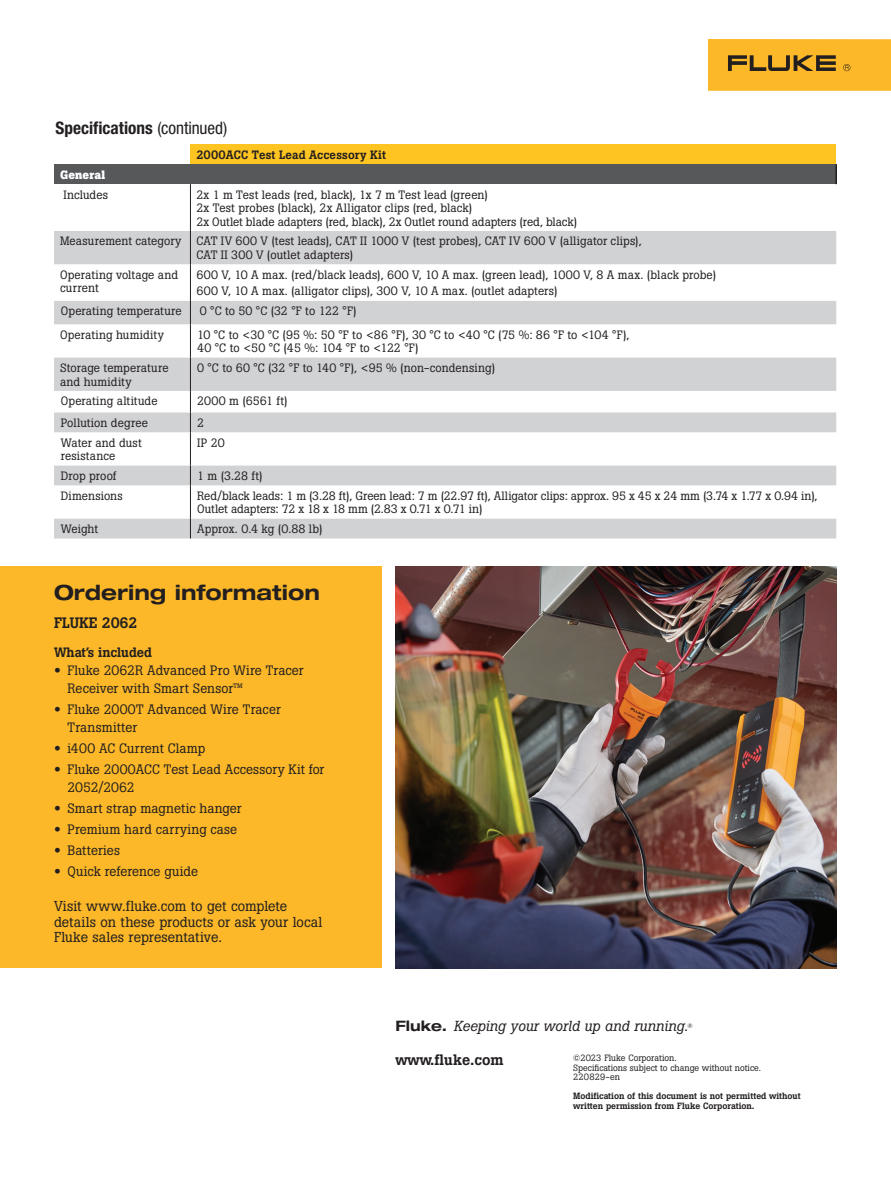
<style>
.page{position:relative;width:891px;height:1188px;background:#fff}
.page>*{position:absolute;margin:0;border:0;box-sizing:border-box;transform-origin:0 0}
.intro_subhead{font:700 expanded 21px "Helvetica Neue LT Std";color:#231f20}
.Specifications_Ord_I{font:700 condensed 17.25px "Helvetica Neue LT Pro";color:#231f20}
.t1{font:500 15px "Boton Pro";color:#231f20}
.t2{font:italic 14.4px "Boton Pro";color:#231f20}
.Body{font:14.25px/15.8px "Boton Pro";letter-spacing:.005em;color:#231f20}
.Body_copy{font:13.5px/18px "Boton Pro";letter-spacing:.01em;color:#231f20}
.t3{font:500 13.5px "Boton Pro";letter-spacing:-.005em;color:#231f20}
.Chart_copy{font:12px/13.5px "Boton Pro";color:#231f20}
.Chart_copy-2{font:500 12px "Boton Pro";letter-spacing:.015em;color:#231f20}
.Chart_copy-3{font:700 12px "Boton Pro";letter-spacing:.01em;color:#fff}
.t4{font:500 9px/9.8px "Boton Pro";letter-spacing:-.005em;color:#231f20}
.t5{font:9px/9.8px "Boton Pro";color:#231f20}
.t6{font:italic 6.45px "Boton Pro";color:#231f20}
.s1{font-weight:400}
.s2{font-family:"Helvetica Neue LT Pro"}
.s3{font-family:"Helvetica Neue LT Std";font-weight:700;font-style:normal;font-stretch:expanded}
</style>
<div class="page">
<div style="left:0;top:567px;width:382px;height:401px;background:#fcb828"></div>
<img style="left:396px;top:567px;width:441px;height:401px">
<div style="left:708px;top:39px;width:183px;height:52px;background:#fcb828"></div>
<svg style="left:728px;top:55px;width:108px;height:16px"></svg>
<svg style="left:843px;top:64px;width:7px;height:7px"></svg>
<div style="left:190px;top:145px;width:646px;height:19px;background:#fec422"></div>
<div style="left:54px;top:164px;width:782px;height:20px;background:#57585a"></div>
<svg style="left:54px;top:231px;width:782px;height:307px"></svg>
<svg style="left:836px;top:164px;width:1px;height:20px"></svg>
<hr style="left:190px;top:184px;width:1px;height:47px;background:#231f20">
<hr style="left:190px;top:231px;width:1px;height:33px;background:#231f20">
<hr style="left:190px;top:264px;width:1px;height:37px;background:#231f20">
<svg style="left:190px;top:301px;width:1px;height:23px"></svg>
<hr style="left:190px;top:324px;width:1px;height:34px;background:#231f20">
<hr style="left:190px;top:358px;width:1px;height:33px;background:#231f20">
<svg style="left:190px;top:391px;width:1px;height:41px"></svg>
<hr style="left:190px;top:432px;width:1px;height:34px;background:#231f20">
<svg style="left:190px;top:466px;width:1px;height:19px"></svg>
<hr style="left:190px;top:485px;width:1px;height:34px;background:#231f20">
<svg style="left:190px;top:519px;width:1px;height:19px"></svg>
<p class="Specifications_Ord_I" style="left:56px;top:117px;width:173px">Specifications <span class="s1">(continued)</span></p>
<p class="Chart_copy-2" style="left:196px;top:147px;width:191px">2000ACC Test Lead Accessory Kit</p>
<p class="Chart_copy-3" style="left:60px;top:167px;width:47px">General</p>
<p class="Chart_copy" style="left:63px;top:188px;width:46px">Includes</p>
<p class="Chart_copy" style="left:196px;top:188px;width:293px">2x 1 m Test leads (red, black), 1x 7 m Test lead (green)</p>
<p class="Chart_copy" style="left:196px;top:201px;width:277px">2x Test probes (black), 2x Alligator clips (red, black)</p>
<p class="Chart_copy" style="left:196px;top:215px;width:382px">2x Outlet blade adapters (red, black), 2x Outlet round adapters (red, black)</p>
<p class="Chart_copy" style="left:60px;top:234px;width:123px">Measurement category</p>
<p class="Chart_copy" style="left:196px;top:234px;width:447px">CAT IV 600 V (test leads), CAT II 1000 V (test probes), CAT IV 600 V (alligator clips),<br>CAT II 300 V (outlet adapters)</p>
<p class="Chart_copy" style="left:60px;top:268px;width:120px">Operating voltage and current</p>
<p class="Chart_copy" style="left:196px;top:268px;width:521px">600 V, 10 A max. (red/black leads), 600 V, 10 A max. (green lead), 1000 V, 8 A max. (black probe)</p>
<p class="Chart_copy" style="left:196px;top:284px;width:363px">600 V, 10 A max. (alligator clips), 300 V, 10 A max. (outlet adapters)</p>
<p class="Chart_copy" style="left:61px;top:304px;width:123px">Operating temperature</p>
<p class="Chart_copy" style="left:200px;top:304px;width:158px">0 °C to 50 °C (32 °F to 122 °F)</p>
<p class="Chart_copy" style="left:60px;top:328px;width:105px">Operating humidity</p>
<p class="Chart_copy" style="left:197px;top:328px;width:434px">10 °C to &lt;30 °C (95 %: 50 °F to &lt;86 °F), 30 °C to &lt;40 °C (75 %: 86 °F to &lt;104 °F),<br>40 °C to &lt;50 °C (45 %: 104 °F to &lt;122 °F)</p>
<p class="Chart_copy" style="left:60px;top:361px;width:110px">Storage temperature and humidity</p>
<p class="Chart_copy" style="left:197px;top:361px;width:299px">0 °C to 60 °C (32 °F to 140 °F), &lt;95 % (non-condensing)</p>
<p class="Chart_copy" style="left:61px;top:394px;width:98px">Operating altitude</p>
<p class="Chart_copy" style="left:197px;top:394px;width:92px">2000 m (6561 ft)</p>
<p class="Chart_copy" style="left:61px;top:416px;width:89px">Pollution degree</p>
<p class="Chart_copy" style="left:197px;top:416px;width:8px">2</p>
<p class="Chart_copy" style="left:61px;top:436px;width:83px">Water and dust resistance</p>
<p class="Chart_copy" style="left:197px;top:436px;width:29px">IP 20</p>
<p class="Chart_copy" style="left:61px;top:469px;width:57px">Drop proof</p>
<p class="Chart_copy" style="left:197px;top:469px;width:67px">1 m (3.28 ft)</p>
<p class="Chart_copy" style="left:61px;top:489px;width:64px">Dimensions</p>
<p class="Chart_copy" style="left:197px;top:489px;width:622px">Red/black leads: 1 m (3.28 ft), Green lead: 7 m (22.97 ft), Alligator clips: approx. 95 x 45 x 24 mm (3.74 x 1.77 x 0.94 in),<br>Outlet adapters: 72 x 18 x 18 mm (2.83 x 0.71 x 0.71 in)</p>
<p class="Chart_copy" style="left:61px;top:522px;width:39px">Weight</p>
<p class="Chart_copy" style="left:197px;top:522px;width:127px">Approx. 0.4 kg (0.88 lb)</p>
<p class="intro_subhead" style="left:54px;top:579px;width:267px">Ordering information</p>
<p class="t1" style="left:54px;top:613px;width:85px">FLUKE 2062</p>
<p class="t3" style="left:54px;top:643px;width:100px">What’s included</p>
<p class="Body_copy" style="left:68px;top:661px;width:238px;text-indent:-14px"><span class="s2">•</span> Fluke 2062R Advanced Pro Wire Tracer<br>Receiver with Smart Sensor™</p>
<p class="Body_copy" style="left:68px;top:700px;width:215px;text-indent:-14px"><span class="s2">•</span> Fluke 2000T Advanced Wire Tracer<br>Transmitter</p>
<p class="Body_copy" style="left:54px;top:739px;width:153px"><span class="s2">•</span> i400 AC Current Clamp</p>
<p class="Body_copy" style="left:68px;top:760px;width:258px;text-indent:-14px"><span class="s2">•</span> Fluke 2000ACC Test Lead Accessory Kit for<br>2052/2062</p>
<p class="Body_copy" style="left:54px;top:799px;width:189px"><span class="s2">•</span> Smart strap magnetic hanger</p>
<p class="Body_copy" style="left:54px;top:820px;width:185px"><span class="s2">•</span> Premium hard carrying case</p>
<p class="Body_copy" style="left:54px;top:841px;width:67px"><span class="s2">•</span> Batteries</p>
<p class="Body_copy" style="left:54px;top:862px;width:146px"><span class="s2">•</span> Quick reference guide</p>
<p class="Body" style="left:54px;top:898px;width:270px">Visit www.fluke.com to get complete details on these products or ask your local<br>Fluke sales representative.</p>
<p class="t2" style="left:395px;top:1016px;width:294px"><span class="s3">Fluke.</span> Keeping your world up and running.</p>
<p class="t6" style="left:687px;top:1021px;width:7px">®</p>
<p class="t5" style="left:573px;top:1053px;width:189px">©2023 Fluke Corporation.<br>Specifications subject to change without notice.<br>220829-en</p>
<p class="t4" style="left:573px;top:1091px;width:229px">Modification of this document is not permitted without written permission from Fluke Corporation.</p>
<p class="t1" style="left:395px;top:1050px;width:110px">www.fluke.com</p>
</div>
